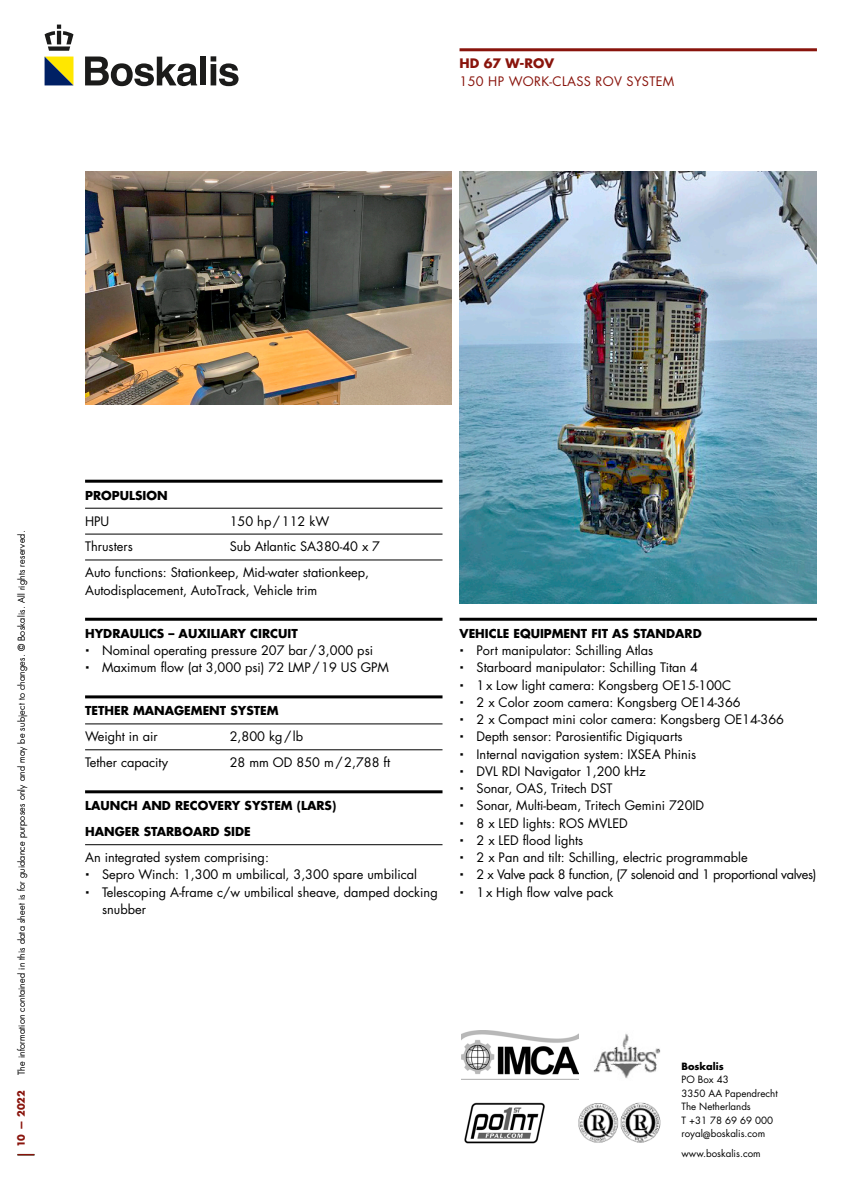
<style>
.page{position:relative;width:851px;height:1191px;background:#fff}
.page>*{position:absolute;margin:0;border:0;box-sizing:border-box;transform-origin:0 0}
.body_upperline{font:12.75px/17.2px "Futura Std";color:#000}
.body_upperline-2{font:12.75px "Futura Std";letter-spacing:-.025em;color:#000}
.Subheading_2_rood{font:12.75px "Futura Std";letter-spacing:.025em;color:#89140c}
.Subheading_rood{font:700 12.75px "Futura Std";color:#89140c}
.kop_3{font:700 12px/25.8px "Futura Std";color:#000}
._000_BOS_Address{font:9.75px/13.5px "Futura Std";color:#000}
._000_JEC_Address{font:9.75px "Futura Std";color:#000}
._000_BOS_Address-2{font:700 9.75px "Futura Std";color:#000}
.t1{font:700 9.75px "Futura Std";letter-spacing:.01em;color:#89140c}
.t2{font:300 9px "Futura Std";letter-spacing:.025em;color:#000}
</style>
<div class="page">
<svg style="left:45px;top:57px;width:28px;height:28px"></svg>
<svg style="left:85px;top:57px;width:112px;height:29px"></svg>
<div style="left:200px;top:57px;width:6px;height:28px;background:#1b1b1a"></div>
<svg style="left:210px;top:56px;width:28px;height:30px"></svg>
<svg style="left:45px;top:25px;width:28px;height:26px"></svg>
<svg style="left:17px;top:1154px;width:17px;height:1px"></svg>
<hr style="left:459px;top:48px;width:357px;height:3px;background:#89140c">
<hr style="left:85px;top:480px;width:357px;height:3px;background:#000">
<hr style="left:85px;top:508px;width:357px;height:1px;background:#000">
<hr style="left:85px;top:534px;width:357px;height:1px;background:#000">
<hr style="left:85px;top:559px;width:357px;height:1px;background:#000">
<hr style="left:85px;top:618px;width:357px;height:3px;background:#000">
<hr style="left:85px;top:695px;width:357px;height:3px;background:#000">
<hr style="left:85px;top:723px;width:357px;height:1px;background:#000">
<hr style="left:85px;top:749px;width:357px;height:1px;background:#000">
<hr style="left:85px;top:790px;width:357px;height:3px;background:#000">
<hr style="left:85px;top:844px;width:357px;height:1px;background:#000">
<hr style="left:459px;top:618px;width:357px;height:3px;background:#000">
<img style="left:593px;top:1034px;width:67px;height:45px">
<img style="left:461px;top:1031px;width:117px;height:48px">
<img style="left:464px;top:1102px;width:81px;height:42px">
<img style="left:578px;top:1102px;width:82px;height:40px">
<img style="left:85px;top:172px;width:366px;height:233px">
<img style="left:459px;top:172px;width:357px;height:431px">
<p class="Subheading_rood" style="left:459px;top:55px;width:96px">HD 67 W-ROV</p>
<p class="Subheading_2_rood" style="left:459px;top:73px;width:216px">150 HP WORK-CLASS ROV SYSTEM</p>
<p class="t2" style="left:16px;top:1074px;width:546px;rotate:-90deg">The information contained in this data sheet is for guidance purposes only and may be subject to changes. © Boskalis. All rights reserved.</p>
<p class="t1" style="left:15px;top:1147px;width:59px;rotate:-90deg">10 — 2022</p>
<p class="kop_3" style="left:85px;top:482px;width:84px">PROPULSION</p>
<p class="body_upperline" style="left:85px;top:512px;width:26px">HPU</p>
<p class="body_upperline" style="left:230px;top:512px;width:101px">150 hp/112 kW</p>
<p class="body_upperline" style="left:85px;top:538px;width:49px">Thrusters</p>
<p class="body_upperline" style="left:230px;top:538px;width:152px">Sub Atlantic SA380-40 x 7</p>
<p class="body_upperline" style="left:85px;top:564px;width:285px">Auto functions: Stationkeep, Mid-water stationkeep,<br>Autodisplacement, AutoTrack, Vehicle trim</p>
<p class="kop_3" style="left:85px;top:620px;width:214px">HYDRAULICS – AUXILIARY CIRCUIT</p>
<p class="body_upperline" style="left:102px;top:642px;width:272px">Nominal operating pressure 207 bar/3,000 psi</p>
<p class="body_upperline" style="left:102px;top:659px;width:288px">Maximum flow (at 3,000 psi) 72 LMP/19 US GPM</p>
<p class="kop_3" style="left:85px;top:698px;width:195px">TETHER MANAGEMENT SYSTEM</p>
<p class="body_upperline" style="left:85px;top:728px;width:74px">Weight in air</p>
<p class="body_upperline" style="left:230px;top:728px;width:75px">2,800 kg/lb</p>
<p class="body_upperline" style="left:85px;top:754px;width:84px">Tether capacity</p>
<p class="body_upperline" style="left:230px;top:754px;width:162px">28 mm OD 850 m/2,788 ft</p>
<p class="kop_3" style="left:85px;top:792px;width:252px">LAUNCH AND RECOVERY SYSTEM (LARS)<br>HANGER STARBOARD SIDE</p>
<p class="body_upperline" style="left:85px;top:849px;width:185px">An integrated system comprising:</p>
<p class="body_upperline" style="left:102px;top:866px;width:316px">Sepro Winch: 1,300 m umbilical, 3,300 spare umbilical</p>
<p class="body_upperline" style="left:102px;top:883px;width:337px">Telescoping A-frame c/w umbilical sheave, damped docking snubber</p>
<p class="kop_3" style="left:459px;top:620px;width:244px">VEHICLE EQUIPMENT FIT AS STANDARD</p>
<p class="body_upperline" style="left:476px;top:642px;width:178px">Port manipulator: Schilling Atlas</p>
<p class="body_upperline" style="left:476px;top:659px;width:223px">Starboard manipulator: Schilling Titan 4</p>
<p class="body_upperline" style="left:476px;top:676px;width:256px">1x Low light camera: Kongsberg OE15-100C</p>
<p class="body_upperline" style="left:476px;top:693px;width:266px">2 x Color zoom camera: Kongsberg OE14-366</p>
<p class="body_upperline" style="left:476px;top:711px;width:309px">2 x Compact mini color camera: Kongsberg OE14-366</p>
<p class="body_upperline" style="left:476px;top:728px;width:208px">Depth sensor: Parosientific Digiquarts</p>
<p class="body_upperline" style="left:476px;top:745px;width:221px">Internal navigation system: IXSEA Phinis</p>
<p class="body_upperline" style="left:476px;top:762px;width:171px">DVL RDI Navigator 1,200 kHz</p>
<p class="body_upperline" style="left:476px;top:780px;width:137px">Sonar, OAS, Tritech DST</p>
<p class="body_upperline" style="left:476px;top:797px;width:229px">Sonar, Multi-beam, Tritech Gemini 720ID</p>
<p class="body_upperline" style="left:476px;top:814px;width:153px">8 x LED lights: ROS MVLED</p>
<p class="body_upperline" style="left:476px;top:831px;width:108px">2 x LED flood lights</p>
<p class="body_upperline" style="left:476px;top:849px;width:272px">2 x Pan and tilt: Schilling, electric programmable</p>
<p class="body_upperline-2" style="left:476px;top:866px;width:341px">2 x Valve pack 8 function, (7 solenoid and 1 proportional valves)</p>
<p class="body_upperline" style="left:476px;top:883px;width:138px">1x High flow valve pack</p>
<p class="_000_BOS_Address-2" style="left:681px;top:1059px;width:44px">Boskalis</p>
<p class="_000_BOS_Address" style="left:681px;top:1073px;width:98px">PO Box 43<br>3350 AA Papendrecht<br>The Netherlands</p>
<p class="_000_BOS_Address" style="left:681px;top:1113px;width:93px">T +31 78 69 69 000</p>
<p class="_000_JEC_Address" style="left:681px;top:1127px;width:85px">royal@boskalis.com</p>
<p class="_000_BOS_Address" style="left:681px;top:1146px;width:81px">www.boskalis.com</p>
</div>
